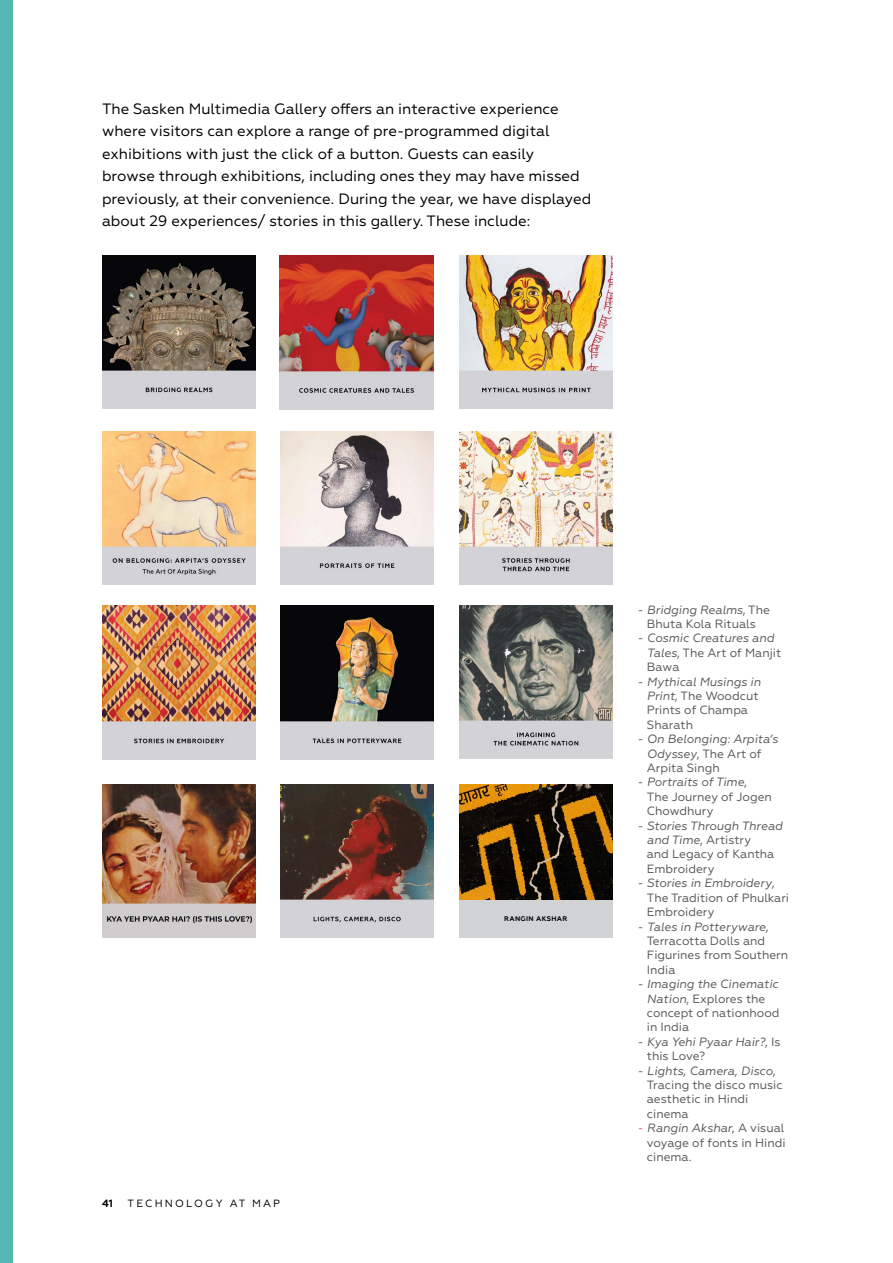
<style>
.page{position:relative;width:893px;height:1263px;background:#fff}
.page>*{position:absolute;margin:0;border:0;box-sizing:border-box;transform-origin:0 0}
.t1{font:15px/22.5px "Geometria";color:#000}
.t2{font:12px/14.4px "Geometria";color:#58595b}
.t3{font:italic 12px/14.4px "Geometria";color:#58595b}
.t4{font:10.5px "Geometria";letter-spacing:.21em;color:#000}
.t5{font:700 10.5px "Geometria";color:#000}
.t6{font:700 6.75px "Geometria";letter-spacing:.05em;color:#000}
.s1{font-style:italic}
.s2{font-style:normal}
.s3{color:#db5885}
</style>
<div class="page">
<img style="left:459px;top:784px;width:153px;height:116px">
<div style="left:459px;top:900px;width:153px;height:38px;background:#d1d2d4"></div>
<div style="left:0;top:0;width:13px;height:1263px;background:#56b6b1"></div>
<img style="left:102px;top:255px;width:153px;height:153px">
<img style="left:280px;top:255px;width:154px;height:154px">
<img style="left:281px;top:606px;width:153px;height:153px">
<img style="left:459px;top:255px;width:153px;height:153px">
<img style="left:102px;top:432px;width:153px;height:153px">
<img style="left:281px;top:432px;width:153px;height:153px">
<img style="left:102px;top:606px;width:153px;height:153px">
<img style="left:102px;top:784px;width:153px;height:153px">
<img style="left:459px;top:432px;width:153px;height:153px">
<img style="left:459px;top:606px;width:153px;height:153px">
<img style="left:281px;top:784px;width:153px;height:154px">
<p class="t1" style="left:102px;top:97px;width:491px">The Sasken Multimedia Gallery offers an interactive experience where visitors can explore a range of pre-programmed digital exhibitions with just the click of a button. Guests can easily<br>browse through exhibitions, including ones they may have missed previously, at their convenience. During the year, we have displayed about 29 experiences/ stories in this gallery. These include:</p>
<p class="t5" style="left:102px;top:1197px;width:12px">41</p>
<p class="t4" style="left:128px;top:1197px;width:154px">TECHNOLOGY AT MAP</p>
<p class="t6" style="left:504px;top:915px;width:65px">RANGIN AKSHAR</p>
<p class="t2" style="left:638px;top:602px;width:134px;text-align:center">- <span class="s1">Bridging Realms</span>, The<br>Bhuta Kola Rituals</p>
<p class="t3" style="left:647px;top:631px;width:136px;text-indent:-9px"><span class="s2">-</span> Cosmic Creatures and<br>Tales<span class="s2">, The Art of Manjit<br>Bawa</span></p>
<p class="t2" style="left:647px;top:674px;width:115px;text-indent:-9px">- <span class="s1">Mythical Musings in<br>Print</span>, The Woodcut<br>Prints of Champa<br>Sharath</p>
<p class="t3" style="left:647px;top:732px;width:133px;text-indent:-9px"><span class="s2">-</span> On Belonging: Arpita’s<br>Odyssey<span class="s2">, The Art of<br>Arpita Singh</span></p>
<p class="t2" style="left:647px;top:775px;width:127px;text-indent:-9px">- <span class="s1">Portraits of Time</span>,<br>The Journey of Jogen<br>Chowdhury</p>
<p class="t2" style="left:647px;top:818px;width:137px;text-indent:-9px">- <span class="s1">Stories Through Thread and Time</span>, Artistry<br>and Legacy of Kantha<br>Embroidery</p>
<p class="t2" style="left:647px;top:876px;width:144px;text-indent:-9px">- <span class="s1">Stories in Embroidery</span>,<br>The Tradition of Phulkari<br>Embroidery</p>
<p class="t2" style="left:647px;top:919px;width:143px;text-indent:-9px">- <span class="s1">Tales in Potteryware</span>,<br>Terracotta Dolls and<br>Figurines from Southern<br>India</p>
<p class="t2" style="left:647px;top:977px;width:134px;text-indent:-9px">- <span class="s1">Imaging the Cinematic<br>Nation</span>, Explores the concept of nationhood in India</p>
<p class="t3" style="left:647px;top:1034px;width:135px;text-indent:-9px"><span class="s2">-</span> Kya Yehi Pyaar Hair?<span class="s2">, Is this Love?</span></p>
<p class="t2" style="left:647px;top:1063px;width:137px;text-indent:-9px">- <span class="s1">Lights, Camera, Disco</span>,<br>Tracing the disco music aesthetic in Hindi cinema</p>
<p class="t2" style="left:647px;top:1121px;width:140px;text-align:justify;text-indent:-9px"><span class="s3">-</span> <span class="s1">Rangin Akshar</span>, A visual voyage of fonts in Hindi cinema.</p>
</div>
